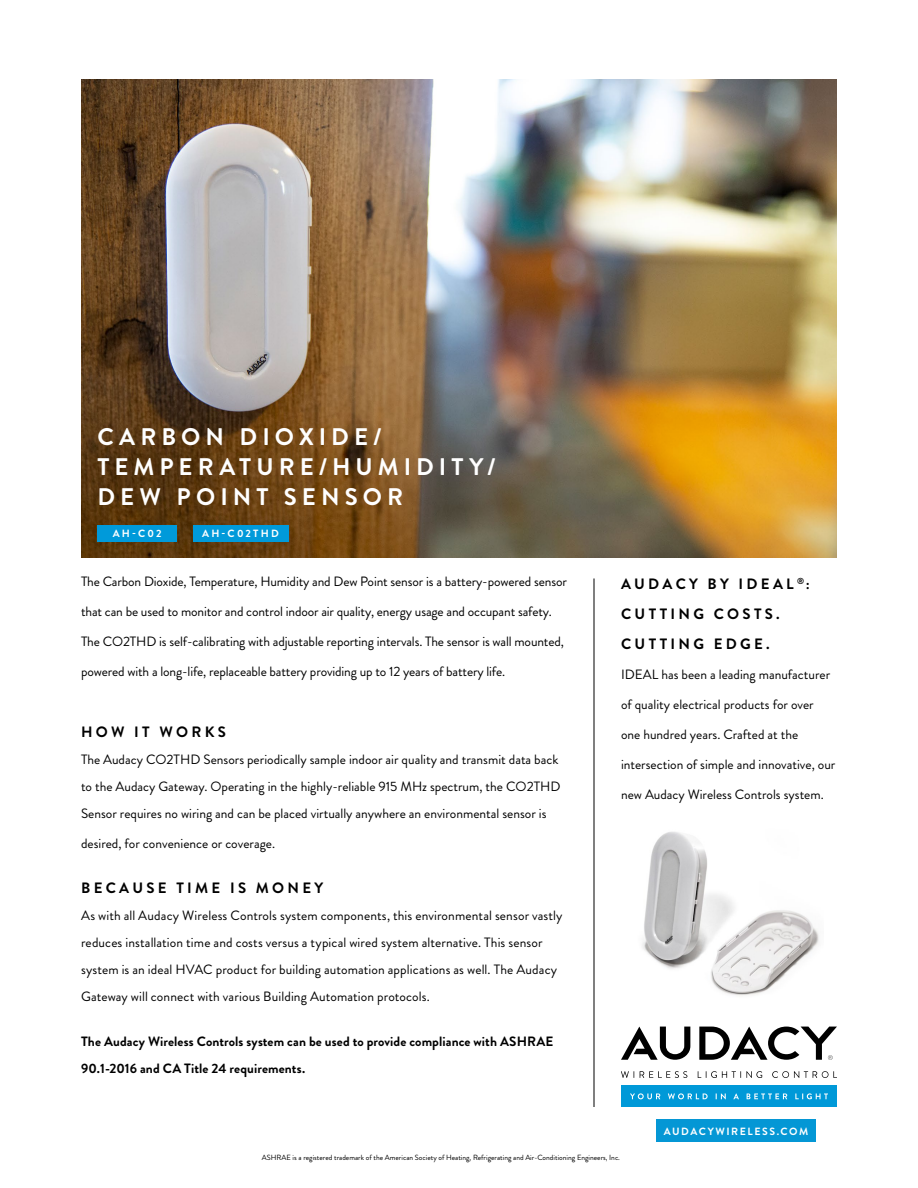
<style>
.page{position:relative;width:918px;height:1188px;background:#fff}
.page>*{position:absolute;margin:0;border:0;box-sizing:border-box;transform-origin:0 0}
.t1{font:700 24px/30px "Brandon Grotesque";letter-spacing:.21em;color:#fff}
.t2{font:700 15px/30px "Brandon Grotesque";letter-spacing:.22em;color:#000}
.t3{font:13.5px/27px "Brandon Grotesque";color:#000}
.t4{font:700 13.5px/27px "Brandon Grotesque";letter-spacing:.01em;color:#000}
.t5{font:700 10.5px "Brandon Grotesque";letter-spacing:.15em;color:#fff}
.t6{font:700 10.5px "Brandon Grotesque";letter-spacing:.215em;color:#fff}
.t7{font:7.5px "Brandon Grotesque";color:#000}
</style>
<div class="page">
<img style="left:81px;top:80px;width:756px;height:477px">
<div style="left:621px;top:1086px;width:216px;height:21px;background:#0099d8"></div>
<svg style="left:630px;top:1093px;width:30px;height:6px"></svg>
<svg style="left:668px;top:1093px;width:40px;height:6px"></svg>
<svg style="left:716px;top:1093px;width:10px;height:6px"></svg>
<svg style="left:733px;top:1093px;width:6px;height:6px"></svg>
<svg style="left:747px;top:1094px;width:40px;height:5px"></svg>
<svg style="left:795px;top:1093px;width:33px;height:6px"></svg>
<svg style="left:621px;top:1027px;width:69px;height:33px"></svg>
<svg style="left:699px;top:1027px;width:138px;height:33px"></svg>
<svg style="left:621px;top:1071px;width:66px;height:7px"></svg>
<svg style="left:698px;top:1071px;width:64px;height:7px"></svg>
<svg style="left:772px;top:1071px;width:65px;height:7px"></svg>
<div style="left:97px;top:525px;width:80px;height:17px;background:#009ada"></div>
<div style="left:193px;top:525px;width:95px;height:17px;background:#009ada"></div>
<hr style="left:594px;top:578px;width:1px;height:529px;background:#000">
<div style="left:656px;top:1120px;width:160px;height:22px;background:#0497d5"></div>
<img style="left:642px;top:832px;width:177px;height:164px">
<h1 class="t1" style="left:97px;top:422px;width:400px">CARBON DIOXIDE/<br>TEMPERATURE/HUMIDITY/<br>DEW POINT SENSOR</h1>
<p class="t5" style="left:113px;top:526px;width:50px">AH-C02</p>
<p class="t6" style="left:202px;top:526px;width:78px">AH-C02THD</p>
<p class="t3" style="left:81px;top:568px;width:487px">The Carbon Dioxide, Temperature, Humidity and Dew Point sensor is a battery-powered sensor</p>
<p class="t3" style="left:81px;top:598px;width:472px">that can be used to monitor and control indoor air quality, energy usage and occupant safety.</p>
<p class="t3" style="left:81px;top:628px;width:484px">The CO2THD is self-calibrating with adjustable reporting intervals. The sensor is wall mounted,</p>
<p class="t3" style="left:81px;top:658px;width:426px">powered with a long-life, replaceable battery providing up to 12 years of battery life.</p>
<p class="t2" style="left:81px;top:717px;width:146px">HOW IT WORKS</p>
<p class="t3" style="left:81px;top:746px;width:481px">The Audacy CO2THD Sensors periodically sample indoor air quality and transmit data back to the Audacy Gateway. Operating in the highly-reliable 915 MHz spectrum, the CO2THD<br>Sensor requires no wiring and can be placed virtually anywhere an environmental sensor is</p>
<p class="t3" style="left:81px;top:830px;width:196px">desired, for convenience or coverage.</p>
<p class="t2" style="left:81px;top:873px;width:244px">BECAUSE TIME IS MONEY</p>
<p class="t3" style="left:81px;top:902px;width:483px">As with all Audacy Wireless Controls system components, this environmental sensor vastly reduces installation time and costs versus a typical wired system alternative. This sensor system is an ideal HVAC product for building automation applications as well. The Audacy Gateway will connect with various Building Automation protocols.</p>
<p class="t4" style="left:81px;top:1028px;width:474px">The Audacy Wireless Controls system can be used to provide compliance with ASHRAE<br>90.1-2016 and CA Title 24 requirements.</p>
<p class="t2" style="left:621px;top:569px;width:190px">AUDACY BY IDEAL <sup>®</sup>:<br>CUTTING COSTS.<br>CUTTING EDGE.</p>
<p class="t3" style="left:621px;top:661px;width:211px">IDEAL has been a leading manufacturer</p>
<p class="t3" style="left:621px;top:691px;width:194px">of quality electrical products for over</p>
<p class="t3" style="left:621px;top:721px;width:179px">one hundred years. Crafted at the</p>
<p class="t3" style="left:621px;top:751px;width:216px">intersection of simple and innovative, our</p>
<p class="t3" style="left:621px;top:781px;width:204px">new Audacy Wireless Controls system.</p>
<p class="t5" style="left:664px;top:1124px;width:146px">AUDACYWIRELESS.COM</p>
<p class="t7" style="left:262px;top:1153px;width:360px">ASHRAE is a registered trademark of the American Society of Heating, Refrigerating and Air-Conditioning Engineers, Inc.</p>
</div>
